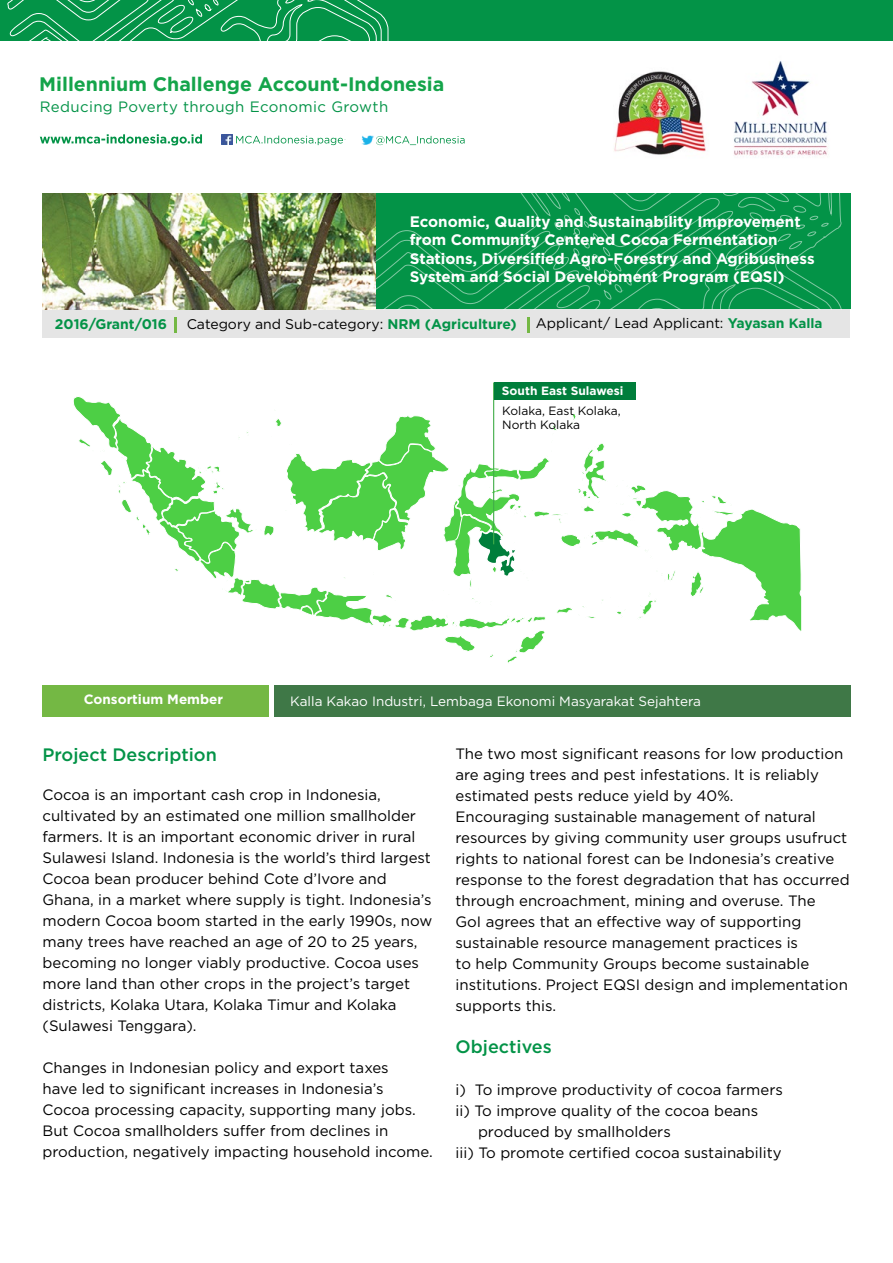
<style>
.page{position:relative;width:893px;height:1263px;background:#fff}
.page>*{position:absolute;margin:0;border:0;box-sizing:border-box;transform-origin:0 0}
.t1{font:700 19.5px "Gotham";color:#14a44a}
.t2{font:500 18px "Gotham";color:#039347}
.t3{font:700 15.15px/18.3px "Gotham";color:#fff}
.t4{font:15px/21px "Gotham";color:#000}
.t5{font:15px "Gotham";letter-spacing:.025em;color:#039347}
.t6{font:13.95px "Gotham";color:#000}
.t7{font:700 13.95px "Gotham";color:#039347}
.t8{font:13.5px "Gotham";color:#fff}
.t9{font:700 13.5px "Gotham";color:#fff}
.t10{font:12px/13.8px "Gotham";color:#000}
.t11{font:700 12px "Gotham";color:#fff}
.s1{font-weight:700;color:#039347}
.s2{font-weight:700;font-size:13.5px;color:#039347}
</style>
<div class="page">
<div style="left:43px;top:309px;width:807px;height:29px;background:#e5e5e5"></div>
<img style="left:43px;top:194px;width:332px;height:115px">
<hr style="left:527px;top:317px;width:3px;height:15px;background:#74b844">
<svg style="left:174px;top:317px;width:2px;height:15px"></svg>
<div style="left:0;top:0;width:893px;height:41px;background:#039347"></div>
<svg style="left:375px;top:194px;width:468px;height:115px;background:#10974f"></svg>
<svg style="left:7px;top:0;width:382px;height:41px"></svg>
<svg style="left:376px;top:136px;width:89px;height:9px"></svg>
<svg style="left:40px;top:134px;width:162px;height:11px"></svg>
<svg style="left:222px;top:134px;width:121px;height:11px"></svg>
<img style="left:361px;top:135px;width:13px;height:10px">
<img style="left:614px;top:61px;width:214px;height:95px">
<svg style="left:73px;top:396px;width:729px;height:267px"></svg>
<hr style="left:493px;top:382px;width:1px;height:162px;background:#41ad49">
<div style="left:494px;top:382px;width:141px;height:18px;background:#007e3b"></div>
<div style="left:43px;top:685px;width:226px;height:32px;background:#74b844"></div>
<div style="left:274px;top:685px;width:576px;height:32px;background:#3f7847"></div>
<h1 class="t1" style="left:39px;top:71px;width:407px">Millennium Challenge Account-Indonesia</h1>
<p class="t5" style="left:40px;top:97px;width:350px">Reducing Poverty through Economic Growth</p>
<p class="t3" style="left:410px;top:212px;width:406px">Economic, Quality and Sustainability Improvement from Community Centered Cocoa Fermentation Stations, Diversified Agro-Forestry and Agribusiness System and Social Development Program (EQSI)</p>
<p class="t7" style="left:55px;top:315px;width:114px">2016/Grant/016</p>
<p class="t6" style="left:187px;top:315px;width:332px">Category and Sub-category: <span class="s1">NRM (Agriculture)</span></p>
<p class="t6" style="left:536px;top:314px;width:288px">Applicant/ Lead Applicant: <span class="s1">Yayasan</span> <span class="s2">Kalla</span></p>
<p class="t11" style="left:502px;top:382px;width:123px">South East Sulawesi</p>
<p class="t10" style="left:502px;top:404px;width:120px">Kolaka, East Kolaka,<br>North Kolaka</p>
<p class="t9" style="left:84px;top:690px;width:141px">Consortium Member</p>
<p class="t8" style="left:290px;top:693px;width:412px">Kalla Kakao Industri, Lembaga Ekonomi Masyarakat Sejahtera</p>
<p class="t2" style="left:43px;top:743px;width:176px">Project Description</p>
<p class="t4" style="left:43px;top:784px;width:391px">Cocoa is an important cash crop in Indonesia, cultivated by an estimated one million smallholder farmers. It is an important economic driver in rural Sulawesi Island. Indonesia is the world’s third largest Cocoa bean producer behind Cote d’Ivore and Ghana, in a market where supply is tight. Indonesia’s modern Cocoa boom started in the early 1990s, now many trees have reached an age of 20 to 25 years, becoming no longer viably productive. Cocoa uses more land than other crops in the project’s target districts, Kolaka Utara, Kolaka Timur and Kolaka (Sulawesi Tenggara).</p>
<p class="t4" style="left:43px;top:1057px;width:392px">Changes in Indonesian policy and export taxes<br>have led to significant increases in Indonesia’s Cocoa processing capacity, supporting many jobs.<br>But Cocoa smallholders suffer from declines in production, negatively impacting household income.</p>
<p class="t4" style="left:455px;top:743px;width:396px">The two most significant reasons for low production are aging trees and pest infestations. It is reliably estimated pests reduce yield by 40%.<br>Encouraging sustainable management of natural resources by giving community user groups usufruct rights to national forest can be Indonesia’s creative response to the forest degradation that has occurred through encroachment, mining and overuse. The<br>GoI agrees that an effective way of supporting sustainable resource management practices is<br>to help Community Groups become sustainable institutions. Project EQSI design and implementation supports this.</p>
<p class="t2" style="left:455px;top:1035px;width:98px">Objectives</p>
<p class="t4" style="left:455px;top:1079px;width:329px">i) To improve productivity of cocoa farmers</p>
<p class="t4" style="left:455px;top:1100px;width:304px">ii) To improve quality of the cocoa beans</p>
<p class="t4" style="left:478px;top:1121px;width:194px">produced by smallholders</p>
<p class="t4" style="left:455px;top:1142px;width:328px">iii) To promote certified cocoa sustainability</p>
</div>
